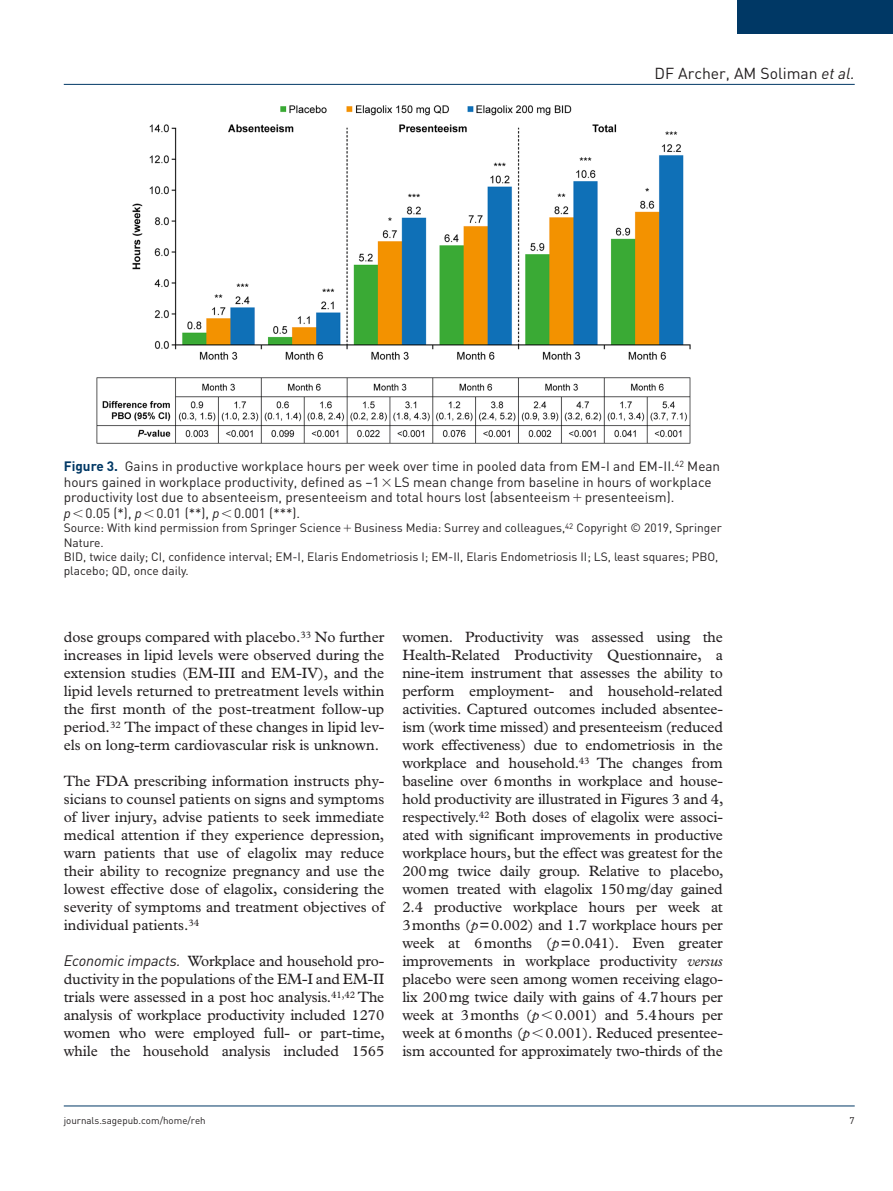
<style>
.page{position:relative;width:893px;height:1191px;background:#fff}
.page>*{position:absolute;margin:0;border:0;box-sizing:border-box;transform-origin:0 0}
.t1{font:15.75px "DIN";color:#231f20}
.t2{font:15px/18px "Plantin Std";color:#231f20;text-align:justify}
.t3{font:13.5px/15.8px "DIN";color:#231f20}
.t4{font:12px/14.2px "DIN";color:#231f20}
.t5{font:9.75px "DIN";color:#231f20}
.s1{font-style:italic}
.s2{font-weight:700;color:#003865}
.s3{font-family:"DIN";font-style:italic}
</style>
<div class="page">
<hr style="left:64px;top:84px;width:791px;height:1px;background:#003865">
<hr style="left:64px;top:1105px;width:791px;height:1px;background:#003865">
<div style="left:738px;top:0;width:155px;height:34px;background:#003865"></div>
<img style="left:96px;top:106px;width:594px;height:337px">
<p class="t1" style="left:654px;top:63px;width:202px">DF Archer, AM Soliman <span class="s1">et al.</span></p>
<p class="t3" style="left:64px;top:458px;width:658px"><span class="s2">Figure 3.</span> Gains in productive workplace hours per week over time in pooled data from EM-I and EM-II.<sup>42</sup> Mean hours gained in workplace productivity, defined as −1 LS mean change from baseline in hours of workplace productivity lost due to absenteeism, presenteeism and total hours lost (absenteeism presenteeism).<br><span class="s1">p</span> 0.05 (*), <span class="s1">p</span> 0.01 (**), <span class="s1">p</span> 0.001 (***).</p>
<p class="t4" style="left:64px;top:521px;width:659px">Source: With kind permission from Springer Science Business Media: Surrey and colleagues,<sup>42</sup> Copyright © 2019, Springer Nature.<br>BID, twice daily; CI, confidence interval; EM-I, Elaris Endometriosis I; EM-II, Elaris Endometriosis II; LS, least squares; PBO, placebo; QD, once daily.</p>
<p class="t2" style="left:64px;top:628px;width:322px">dose groups compared with placebo.<sup>33</sup> No further increases in lipid levels were observed during the extension studies (EM-III and EM-IV), and the lipid levels returned to pretreatment levels within the first month of the post-treatment follow-up period.<sup>32</sup> The impact of these changes in lipid lev&shy;els on long-term cardiovascular risk is unknown.</p>
<p class="t2" style="left:64px;top:772px;width:322px">The FDA prescribing information instructs phy&shy;sicians to counsel patients on signs and symptoms of liver injury, advise patients to seek immediate medical attention if they experience depression, warn patients that use of elagolix may reduce their ability to recognize pregnancy and use the lowest effective dose of elagolix, considering the severity of symptoms and treatment objectives of individual patients.<sup>34</sup></p>
<p class="t2" style="left:64px;top:952px;width:323px"><span class="s3">Economic impacts.</span> Workplace and household pro&shy;ductivity in the populations of the EM-I and EM-II trials were assessed in a post hoc analysis.<sup>41,42</sup> The analysis of workplace productivity included 1270 women who were employed full- or part-time, while the household analysis included 1565</p>
<p class="t2" style="left:402px;top:628px;width:323px">women. Productivity was assessed using the Health-Related Productivity Questionnaire, a nine-item instrument that assesses the ability to perform employment- and household-related activities. Captured outcomes included absentee&shy;ism (work time missed) and presenteeism (reduced work effectiveness) due to endometriosis in the workplace and household.<sup>43</sup> The changes from baseline over 6months in workplace and house&shy;hold productivity are illustrated in Figures 3 and 4, respectively.<sup>42</sup> Both doses of elagolix were associ&shy;ated with significant improvements in productive workplace hours, but the effect was greatest for the 200mg twice daily group. Relative to placebo, women treated with elagolix 150mg/day gained 2.4 productive workplace hours per week at 3months (<span class="s1">p</span>=0.002) and 1.7 workplace hours per week at 6months (<span class="s1">p</span>=0.041). Even greater improvements in workplace productivity <span class="s1">versus </span>placebo were seen among women receiving elago&shy;lix 200mg twice daily with gains of 4.7hours per week at 3months (<span class="s1">p</span> 0.001) and 5.4hours per week at 6months (<span class="s1">p</span> 0.001). Reduced presentee&shy;ism accounted for approximately two-thirds of the</p>
<p class="t5" style="left:64px;top:1114px;width:143px">journals.sagepub.com/home/reh</p>
<p class="t5" style="left:850px;top:1114px;width:7px">7</p>
</div>
